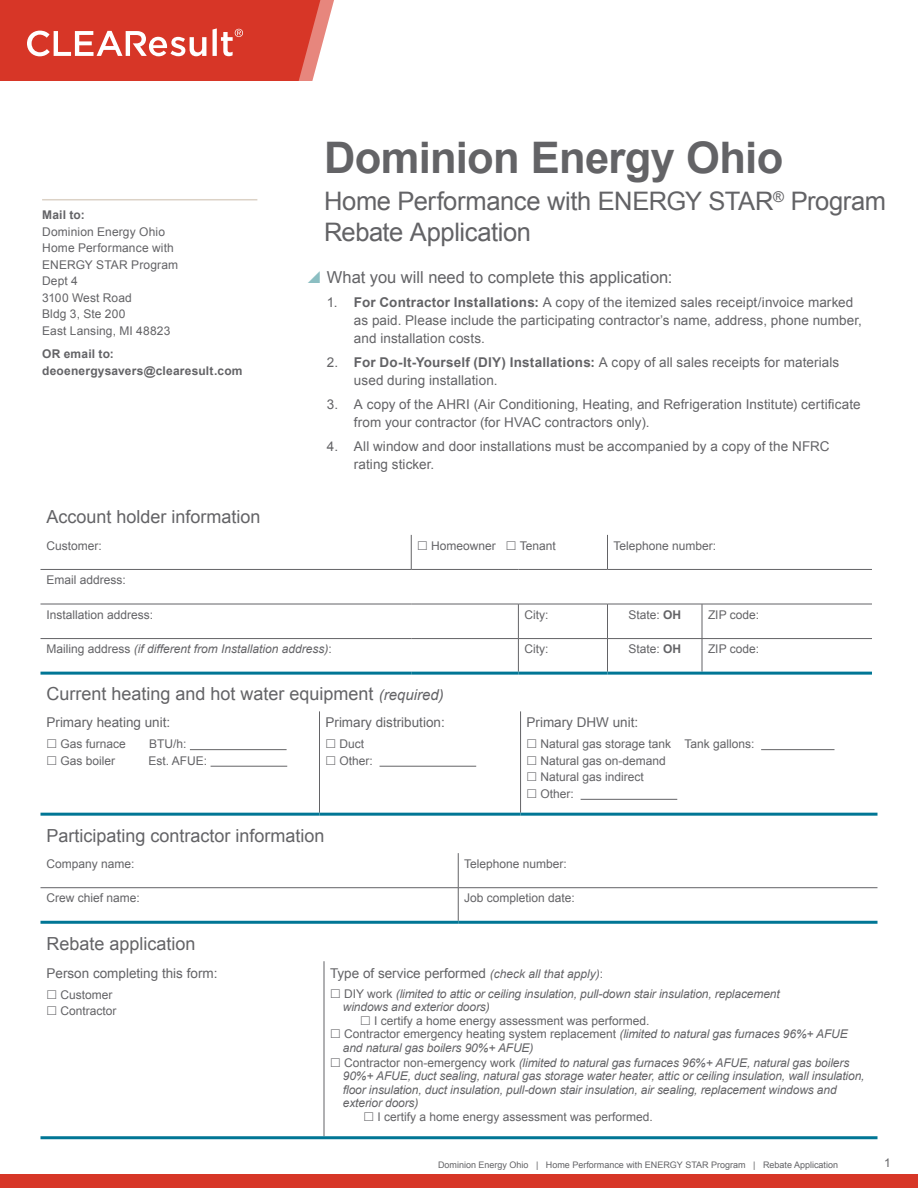
<style>
.page{position:relative;width:918px;height:1188px;background:#fff}
.page>*{position:absolute;margin:0;border:0;box-sizing:border-box;transform-origin:0 0}
.t1{font:700 43.5px "Arial";letter-spacing:-.015em;color:#636366}
.t2{font:25.5px "Arial";letter-spacing:-.015em;color:#636366}
.t3{font:18px "Arial";color:#636366}
.t4{font:16.5px "Arial";color:#636366}
.t5{font:13.5px/18px "Arial";letter-spacing:.005em;color:#636366}
.t6{font:12px/16.5px "Arial";color:#636366}
.t7{font:italic 12px "Arial";letter-spacing:-.01em;color:#636366}
.t8{font:700 12px/16.5px "Arial";letter-spacing:.015em;color:#636366}
.t9{font:9px "Arial";color:#636366}
.s1{font-weight:700}
.s2{font-style:normal}
.s3{font-style:italic;font-size:15px}
.s4{font-style:italic;font-size:12px}
.s5{font-size:12px}
.s6{font-style:italic}
</style>
<div class="page">
<div style="left:0;top:1174px;width:918px;height:14px;background:#d73627"></div>
<hr style="left:42px;top:199px;width:215px;height:1px;background:#dcd2c6">
<svg style="left:0;top:0;width:334px;height:81px;background:#db4e40"></svg>
<hr style="left:607px;top:535px;width:1px;height:34px;background:#636366">
<hr style="left:40px;top:569px;width:371px;height:1px;background:#636366">
<hr style="left:411px;top:569px;width:107px;height:1px;background:#636366">
<hr style="left:518px;top:569px;width:90px;height:1px;background:#636366">
<hr style="left:608px;top:569px;width:94px;height:1px;background:#636366">
<hr style="left:702px;top:569px;width:170px;height:1px;background:#636366">
<hr style="left:40px;top:604px;width:371px;height:1px;background:#636366">
<hr style="left:411px;top:604px;width:107px;height:1px;background:#636366">
<hr style="left:518px;top:604px;width:90px;height:1px;background:#636366">
<hr style="left:608px;top:604px;width:94px;height:1px;background:#636366">
<hr style="left:607px;top:604px;width:1px;height:34px;background:#636366">
<hr style="left:702px;top:604px;width:170px;height:1px;background:#636366">
<hr style="left:702px;top:604px;width:1px;height:34px;background:#636366">
<hr style="left:40px;top:638px;width:371px;height:1px;background:#636366">
<hr style="left:411px;top:638px;width:107px;height:1px;background:#636366">
<hr style="left:518px;top:638px;width:90px;height:1px;background:#636366">
<hr style="left:608px;top:638px;width:94px;height:1px;background:#636366">
<hr style="left:607px;top:639px;width:1px;height:33px;background:#636366">
<hr style="left:702px;top:638px;width:170px;height:1px;background:#636366">
<hr style="left:702px;top:639px;width:1px;height:33px;background:#636366">
<hr style="left:411px;top:535px;width:1px;height:34px;background:#636366">
<hr style="left:518px;top:604px;width:1px;height:34px;background:#636366">
<hr style="left:518px;top:639px;width:1px;height:33px;background:#636366">
<hr style="left:40px;top:672px;width:371px;height:3px;background:#007695">
<hr style="left:411px;top:672px;width:107px;height:3px;background:#007695">
<hr style="left:518px;top:672px;width:90px;height:3px;background:#007695">
<hr style="left:608px;top:672px;width:94px;height:3px;background:#007695">
<hr style="left:702px;top:672px;width:170px;height:3px;background:#007695">
<hr style="left:40px;top:887px;width:418px;height:1px;background:#636366">
<hr style="left:458px;top:887px;width:420px;height:1px;background:#636366">
<hr style="left:458px;top:853px;width:1px;height:35px;background:#636366">
<hr style="left:458px;top:888px;width:1px;height:33px;background:#636366">
<hr style="left:40px;top:921px;width:418px;height:3px;background:#007695">
<hr style="left:458px;top:921px;width:420px;height:3px;background:#007695">
<hr style="left:324px;top:961px;width:1px;height:175px;background:#636366">
<hr style="left:40px;top:1136px;width:284px;height:3px;background:#007695">
<hr style="left:324px;top:1136px;width:554px;height:3px;background:#007695">
<hr style="left:520px;top:711px;width:1px;height:102px;background:#636366">
<hr style="left:319px;top:711px;width:1px;height:102px;background:#636366">
<hr style="left:40px;top:813px;width:280px;height:3px;background:#007695">
<hr style="left:320px;top:813px;width:201px;height:3px;background:#007695">
<hr style="left:521px;top:813px;width:357px;height:3px;background:#007695">
<hr style="left:190px;top:749px;width:97px;height:1px;background:#636366">
<hr style="left:211px;top:766px;width:76px;height:1px;background:#636366">
<hr style="left:380px;top:766px;width:96px;height:1px;background:#636366">
<hr style="left:761px;top:749px;width:74px;height:1px;background:#636366">
<hr style="left:581px;top:799px;width:96px;height:1px;background:#636366">
<p class="t6" style="left:42px;top:207px;width:124px"><span class="s1">Mail to:<br></span>Dominion Energy Ohio</p>
<p class="t6" style="left:42px;top:240px;width:138px">Home Performance with<br>ENERGY STAR Program<br>Dept 4<br>3100 West Road<br>Bldg 3, Ste 200<br>East Lansing, MI 48823</p>
<p class="t8" style="left:42px;top:346px;width:202px">OR email to: deoenergysavers@clearesult.com</p>
<p class="t1" style="left:324px;top:129px;width:461px">Dominion Energy Ohio</p>
<p class="t2" style="left:324px;top:185px;width:563px">Home Performance with ENERGY STAR<sup>®</sup> Program</p>
<p class="t2" style="left:324px;top:215px;width:209px">Rebate Application</p>
<p class="t4" style="left:327px;top:267px;width:347px">What you will need to complete this application:</p>
<p class="t5" style="left:354px;top:294px;width:509px;text-indent:-27px">1. <span class="s1">For Contractor Installations:</span> A copy of the itemized sales receipt/invoice marked as paid. Please include the participating contractor’s name, address, phone number, and installation costs.</p>
<p class="t5" style="left:354px;top:354px;width:487px;text-indent:-27px">2. <span class="s1">For Do-It-Yourself (DIY) Installations:</span> A copy of all sales receipts for materials used during installation.</p>
<p class="t5" style="left:354px;top:396px;width:508px;text-indent:-27px">3. A copy of the AHRI (Air Conditioning, Heating, and Refrigeration Institute) certificate from your contractor (for HVAC contractors only).</p>
<p class="t5" style="left:354px;top:438px;width:477px;text-indent:-27px">4. All window and door installations must be accompanied by a copy of the NFRC rating sticker.</p>
<p class="t3" style="left:46px;top:505px;width:216px">Account holder information</p>
<p class="t6" style="left:46px;top:537px;width:57px">Customer:</p>
<p class="t6" style="left:431px;top:538px;width:66px">Homeowner</p>
<p class="t6" style="left:520px;top:538px;width:38px">Tenant</p>
<p class="t6" style="left:614px;top:537px;width:104px">Telephone number:</p>
<p class="t6" style="left:46px;top:572px;width:81px">Email address:</p>
<p class="t6" style="left:46px;top:606px;width:108px">Installation address:</p>
<p class="t6" style="left:524px;top:606px;width:25px">City:</p>
<p class="t6" style="left:628px;top:606px;width:54px">State: <span class="s1">OH</span></p>
<p class="t6" style="left:708px;top:606px;width:53px">ZIP code:</p>
<p class="t7" style="left:46px;top:641px;width:287px"><span class="s2">Mailing address</span> (if different from Installation address)<span class="s2">:</span></p>
<p class="t6" style="left:524px;top:641px;width:25px">City:</p>
<p class="t6" style="left:628px;top:641px;width:54px">State: <span class="s1">OH</span></p>
<p class="t6" style="left:708px;top:641px;width:53px">ZIP code:</p>
<p class="t3" style="left:46px;top:682px;width:399px">Current heating and hot water equipment <span class="s3">(required)</span></p>
<p class="t5" style="left:46px;top:714px;width:125px">Primary heating unit:</p>
<p class="t6" style="left:61px;top:736px;width:67px">Gas furnace</p>
<p class="t6" style="left:149px;top:736px;width:39px">BTU/h:</p>
<p class="t6" style="left:61px;top:753px;width:56px">Gas boiler</p>
<p class="t6" style="left:149px;top:753px;width:60px">Est. AFUE:</p>
<p class="t5" style="left:326px;top:714px;width:121px">Primary distribution:</p>
<p class="t6" style="left:340px;top:736px;width:26px">Duct</p>
<p class="t6" style="left:340px;top:753px;width:35px">Other:</p>
<p class="t5" style="left:527px;top:714px;width:113px">Primary DHW unit:</p>
<p class="t6" style="left:541px;top:736px;width:215px">Natural gas storage tank Tank gallons:</p>
<p class="t6" style="left:541px;top:753px;width:127px">Natural gas on-demand</p>
<p class="t6" style="left:541px;top:769px;width:105px">Natural gas indirect</p>
<p class="t6" style="left:541px;top:786px;width:35px">Other:</p>
<p class="t3" style="left:46px;top:823px;width:280px">Participating contractor information</p>
<p class="t6" style="left:46px;top:856px;width:90px">Company name:</p>
<p class="t6" style="left:464px;top:856px;width:104px">Telephone number:</p>
<p class="t6" style="left:46px;top:890px;width:95px">Crew chief name:</p>
<p class="t6" style="left:464px;top:890px;width:112px">Job completion date:</p>
<p class="t3" style="left:46px;top:932px;width:151px">Rebate application</p>
<p class="t5" style="left:46px;top:964px;width:173px">Person completing this form:</p>
<p class="t6" style="left:61px;top:986px;width:54px">Customer</p>
<p class="t6" style="left:61px;top:1003px;width:58px">Contractor</p>
<p class="t5" style="left:330px;top:964px;width:275px">Type of service performed <span class="s4">(check all that apply)</span><span class="s5">:</span></p>
<p class="t7" style="left:344px;top:986px;width:437px"><span class="s2">DIY work</span> (limited to attic or ceiling insulation, pull-down stair insulation, replacement</p>
<p class="t7" style="left:343px;top:999px;width:148px">windows and exterior doors)</p>
<p class="t6" style="left:374px;top:1013px;width:277px">I certify a home energy assessment was performed.</p>
<p class="t6" style="left:344px;top:1026px;width:505px">Contractor emergency heating system replacement <span class="s6">(limited to natural gas furnaces 96%+ AFUE</span></p>
<p class="t7" style="left:343px;top:1040px;width:192px">and natural gas boilers 90%+ AFUE)</p>
<p class="t7" style="left:344px;top:1055px;width:507px"><span class="s2">Contractor non-emergency work</span> (limited to natural gas furnaces 96%+ AFUE, natural gas boilers</p>
<p class="t7" style="left:343px;top:1068px;width:523px">90%+ AFUE, duct sealing, natural gas storage water heater, attic or ceiling insulation, wall insulation,</p>
<p class="t7" style="left:343px;top:1082px;width:495px">floor insulation, duct insulation, pull-down stair insulation, air sealing, replacement windows and</p>
<p class="t7" style="left:343px;top:1095px;width:77px">exterior doors)</p>
<p class="t6" style="left:377px;top:1109px;width:277px">I certify a home energy assessment was performed.</p>
<p class="t9" style="left:438px;top:1158px;width:401px">Dominion Energy Ohio | Home Performance with ENERGY STAR Program | Rebate Application</p>
<p class="t6" style="left:884px;top:1155px;width:8px">1</p>
</div>
